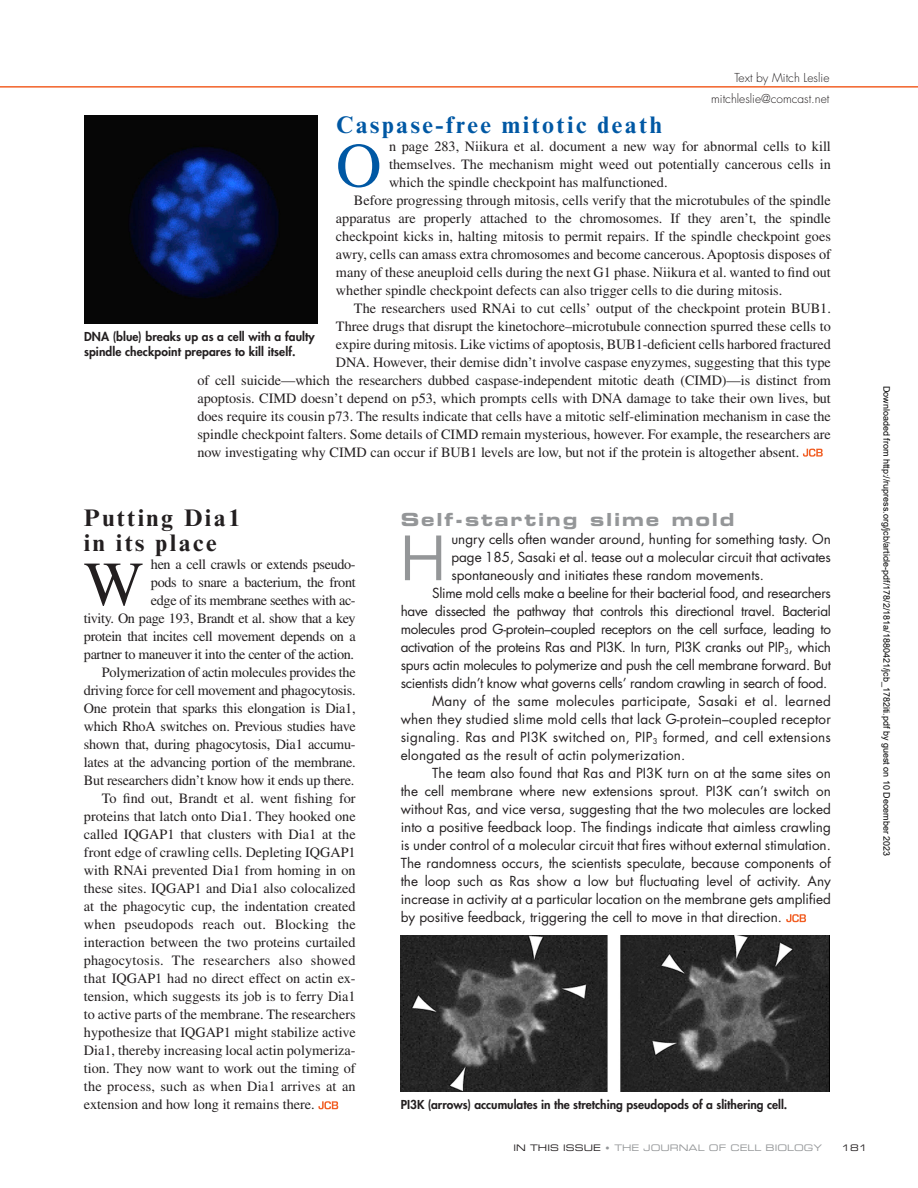
<style>
.page{position:relative;width:918px;height:1188px;background:#fff}
.page>*{position:absolute;margin:0;border:0;box-sizing:border-box;transform-origin:0 0}
.t1{font:63px "Times LT Std";color:#0058a4}
.t2{font:63px "Times LT Std";color:#231f20}
.t3{font:59.55px "Eurostile LT Std";color:#949698}
.t4{font:700 24px "Times New Roman MT Std";letter-spacing:.1em;color:#0058a4}
.t5{font:700 24px/25.5px "Times New Roman MT Std";letter-spacing:.1em;color:#231f20}
.t6{font:18px "Eurostile LT Std Bold Ex 2";letter-spacing:.1em;color:#949698}
.t7{font:14.25px "Times LT Std";color:#231f20}
.t8{font:14.25px "Times LT Std";letter-spacing:-.02em;color:#231f20}
.t9{font:14.25px "Times LT Std";letter-spacing:-.025em;color:#231f20}
.t10{font:14.25px "Times LT Std";letter-spacing:.02em;color:#231f20}
.t11{font:13.5px "Futura Std";color:#231f20}
.t12{font:13.5px "Futura Std";letter-spacing:-.025em;color:#231f20}
.t13{font:800 12px/15px "Futura Std";letter-spacing:.01em;color:#231f20}
.t14{font:300 12px/21px "Futura Std";color:#231f20;text-align:right}
.t15{font:9px "Arial";color:#000}
.t16{font:9px "Eurostile LT Std Ex 2";color:#949698}
.t17{font:9px "Eurostile LT Std Ex 2";color:#231f20}
.s1{color:#231f20}
.s2{font-size:8.25px}
</style>
<div class="page">
<svg style="left:803px;top:449px;width:20px;height:8px"></svg>
<svg style="left:318px;top:1101px;width:20px;height:8px"></svg>
<svg style="left:786px;top:914px;width:20px;height:8px"></svg>
<img style="left:84px;top:115px;width:234px;height:209px">
<img style="left:401px;top:935px;width:428px;height:156px">
<hr style="left:0;top:86px;width:918px;height:2px;background:#f26127">
<p class="t14" style="left:711px;top:68px;width:120px">Text by Mitch Leslie mitchleslie@comcast.net</p>
<h3 class="t4" style="left:336px;top:116px;width:327px">Caspase-free mitotic death</h3>
<h1 class="t1" style="left:336px;top:142px;width:47px">O</h1>
<p class="t7" style="left:389px;top:140px;width:443px">n page 283, Niikura et al. document a new way for abnormal cells to kill</p>
<p class="t7" style="left:389px;top:158px;width:443px">themselves. The mechanism might weed out potentially cancerous cells in</p>
<p class="t7" style="left:389px;top:176px;width:280px">which the spindle checkpoint has malfunctioned.</p>
<p class="t7" style="left:354px;top:194px;width:478px">Before progressing through mitosis, cells verify that the microtubules of the spindle</p>
<p class="t7" style="left:336px;top:212px;width:496px">apparatus are properly attached to the chromosomes. If they aren’t, the spindle</p>
<p class="t7" style="left:336px;top:230px;width:496px">checkpoint kicks in, halting mitosis to permit repairs. If the spindle checkpoint goes</p>
<p class="t7" style="left:336px;top:248px;width:496px">awry, cells can amass extra chromosomes and become cancerous. Apoptosis disposes of</p>
<p class="t7" style="left:336px;top:266px;width:496px">many of these aneuploid cells during the next G1 phase. Niikura et al. wanted to find out</p>
<p class="t7" style="left:336px;top:284px;width:448px">whether spindle checkpoint defects can also trigger cells to die during mitosis.</p>
<p class="t7" style="left:354px;top:302px;width:478px">The researchers used RNAi to cut cells’ output of the checkpoint protein BUB1.</p>
<p class="t7" style="left:336px;top:320px;width:496px">Three drugs that disrupt the kinetochore–microtubule connection spurred these cells to</p>
<p class="t7" style="left:336px;top:338px;width:496px">expire during mitosis. Like victims of apoptosis, BUB1-deficient cells harbored fractured</p>
<p class="t7" style="left:336px;top:356px;width:496px">DNA. However, their demise didn’t involve caspase enyzymes, suggesting that this type</p>
<p class="t7" style="left:197px;top:374px;width:635px">of cell suicide—which the researchers dubbed caspase-independent mitotic death (CIMD)—is distinct from</p>
<p class="t7" style="left:197px;top:392px;width:635px">apoptosis. CIMD doesn’t depend on p53, which prompts cells with DNA damage to take their own lives, but</p>
<p class="t7" style="left:197px;top:410px;width:635px">does require its cousin p73. The results indicate that cells have a mitotic self-elimination mechanism in case the</p>
<p class="t7" style="left:197px;top:428px;width:635px">spindle checkpoint falters. Some details of CIMD remain mysterious, however. For example, the researchers are</p>
<p class="t7" style="left:197px;top:446px;width:604px">now investigating why CIMD can occur if BUB1 levels are low, but not if the protein is altogether absent.</p>
<p class="t13" style="left:84px;top:330px;width:232px">DNA (blue) breaks up as a cell with a faulty spindle checkpoint prepares to kill itself.</p>
<h3 class="t5" style="left:84px;top:507px;width:158px">Putting Dia1 in its place</h3>
<h1 class="t2" style="left:84px;top:560px;width:61px">W</h1>
<p class="t9" style="left:151px;top:559px;width:206px">hen a cell crawls or extends pseudo-</p>
<p class="t9" style="left:151px;top:577px;width:206px">pods to snare a bacterium, the front</p>
<p class="t9" style="left:151px;top:595px;width:206px">edge of its membrane seethes with ac-</p>
<p class="t9" style="left:84px;top:613px;width:273px">tivity. On page 193, Brandt et al. show that a key</p>
<p class="t9" style="left:84px;top:631px;width:273px">protein that incites cell movement depends on a</p>
<p class="t9" style="left:84px;top:649px;width:272px">partner to maneuver it into the center of the action.</p>
<p class="t8" style="left:102px;top:667px;width:255px">Polymerization of actin molecules provides the</p>
<p class="t8" style="left:84px;top:685px;width:273px">driving force for cell movement and phagocytosis.</p>
<p class="t8" style="left:84px;top:703px;width:273px">One protein that sparks this elongation is Dia1,</p>
<p class="t8" style="left:84px;top:721px;width:273px">which RhoA switches on. Previous studies have</p>
<p class="t8" style="left:84px;top:739px;width:273px">shown that, during phagocytosis, Dia1 accumu-</p>
<p class="t8" style="left:84px;top:757px;width:273px">lates at the advancing portion of the membrane.</p>
<p class="t8" style="left:84px;top:775px;width:272px">But researchers didn’t know how it ends up there.</p>
<p class="t7" style="left:102px;top:793px;width:255px">To find out, Brandt et al. went fishing for</p>
<p class="t7" style="left:84px;top:811px;width:273px">proteins that latch onto Dia1. They hooked one</p>
<p class="t7" style="left:84px;top:829px;width:273px">called IQGAP1 that clusters with Dia1 at the</p>
<p class="t7" style="left:84px;top:847px;width:273px">front edge of crawling cells. Depleting IQGAP1</p>
<p class="t7" style="left:84px;top:865px;width:273px">with RNAi prevented Dia1 from homing in on</p>
<p class="t7" style="left:84px;top:883px;width:273px">these sites. IQGAP1 and Dia1 also colocalized</p>
<p class="t7" style="left:84px;top:901px;width:273px">at the phagocytic cup, the indentation created</p>
<p class="t7" style="left:84px;top:919px;width:273px">when pseudopods reach out. Blocking the</p>
<p class="t7" style="left:84px;top:937px;width:273px">interaction between the two proteins curtailed</p>
<p class="t10" style="left:84px;top:955px;width:273px">phagocytosis. The researchers also showed</p>
<p class="t7" style="left:84px;top:973px;width:273px">that IQGAP1 had no direct effect on actin ex-</p>
<p class="t7" style="left:84px;top:991px;width:273px">tension, which suggests its job is to ferry Dia1</p>
<p class="t7" style="left:84px;top:1009px;width:273px">to active parts of the membrane. The researchers</p>
<p class="t7" style="left:84px;top:1027px;width:273px">hypothesize that IQGAP1 might stabilize active</p>
<p class="t7" style="left:84px;top:1045px;width:273px">Dia1, thereby increasing local actin polymeriza-</p>
<p class="t7" style="left:84px;top:1063px;width:273px">tion. They now want to work out the timing of</p>
<p class="t7" style="left:84px;top:1081px;width:273px">the process, such as when Dia1 arrives at an</p>
<p class="t7" style="left:84px;top:1099px;width:232px">extension and how long it remains there.</p>
<p class="t6" style="left:401px;top:511px;width:335px">Self-starting slime mold</p>
<h2 class="t3" style="left:401px;top:531px;width:46px">H</h2>
<p class="t11" style="left:451px;top:533px;width:381px">ungry cells often wander around, hunting for something tasty. On</p>
<p class="t11" style="left:451px;top:551px;width:381px">page 185, Sasaki et al. tease out a molecular circuit that activates</p>
<p class="t11" style="left:451px;top:569px;width:314px">spontaneously and initiates these random movements.</p>
<p class="t12" style="left:432px;top:587px;width:400px">Slime mold cells make a beeline for their bacterial food, and researchers</p>
<p class="t12" style="left:401px;top:605px;width:432px">have dissected the pathway that controls this directional travel. Bacterial</p>
<p class="t12" style="left:401px;top:623px;width:432px">molecules prod G-protein–coupled receptors on the cell surface, leading to</p>
<p class="t12" style="left:401px;top:641px;width:432px">activation of the proteins Ras and PI3K. In turn, PI3K cranks out PIP<sub>3</sub>, which</p>
<p class="t12" style="left:401px;top:659px;width:432px">spurs actin molecules to polymerize and push the cell membrane forward. But</p>
<p class="t12" style="left:401px;top:677px;width:428px">scientists didn’t know what governs cells’ random crawling in search of food.</p>
<p class="t11" style="left:432px;top:695px;width:400px">Many of the same molecules participate, Sasaki et al. learned</p>
<p class="t11" style="left:401px;top:713px;width:432px">when they studied slime mold cells that lack G-protein–coupled receptor</p>
<p class="t11" style="left:401px;top:731px;width:432px">signaling. Ras and PI3K switched on, PIP<sub>3</sub> formed, and cell extensions</p>
<p class="t11" style="left:401px;top:749px;width:286px">elongated as the result of actin polymerization.</p>
<p class="t11" style="left:432px;top:767px;width:400px">The team also found that Ras and PI3K turn on at the same sites on</p>
<p class="t11" style="left:401px;top:785px;width:432px">the cell membrane where new extensions sprout. PI3K can’t switch on</p>
<p class="t11" style="left:401px;top:803px;width:432px">without Ras, and vice versa, suggesting that the two molecules are locked</p>
<p class="t11" style="left:401px;top:821px;width:432px">into a positive feedback loop. The findings indicate that aimless crawling</p>
<p class="t11" style="left:401px;top:839px;width:432px">is under control of a molecular circuit that fires without external stimulation.</p>
<p class="t11" style="left:401px;top:857px;width:432px">The randomness occurs, the scientists speculate, because components of</p>
<p class="t11" style="left:401px;top:875px;width:432px">the loop such as Ras show a low but fluctuating level of activity. Any</p>
<p class="t11" style="left:401px;top:893px;width:432px">increase in activity at a particular location on the membrane gets amplified</p>
<p class="t11" style="left:401px;top:911px;width:383px">by positive feedback, triggering the cell to move in that direction.</p>
<p class="t13" style="left:401px;top:1098px;width:388px">PI3K (arrows) accumulates in the stretching pseudopods of a slithering cell.</p>
<p class="t16" style="left:513px;top:1144px;width:310px"><span class="s1">IN THIS ISSUE</span> <span class="s2">•</span> THE JOURNAL OF CELL BIOLOGY</p>
<p class="t17" style="left:842px;top:1144px;width:28px">181</p>
<p class="t15" style="left:890px;top:386px;width:472px;rotate:90deg">Downloaded from http://rupress.org/jcb/article-pdf/178/2/181a/1880421/jcb_1782iti.pdf by guest on 10 December 2023</p>
</div>
